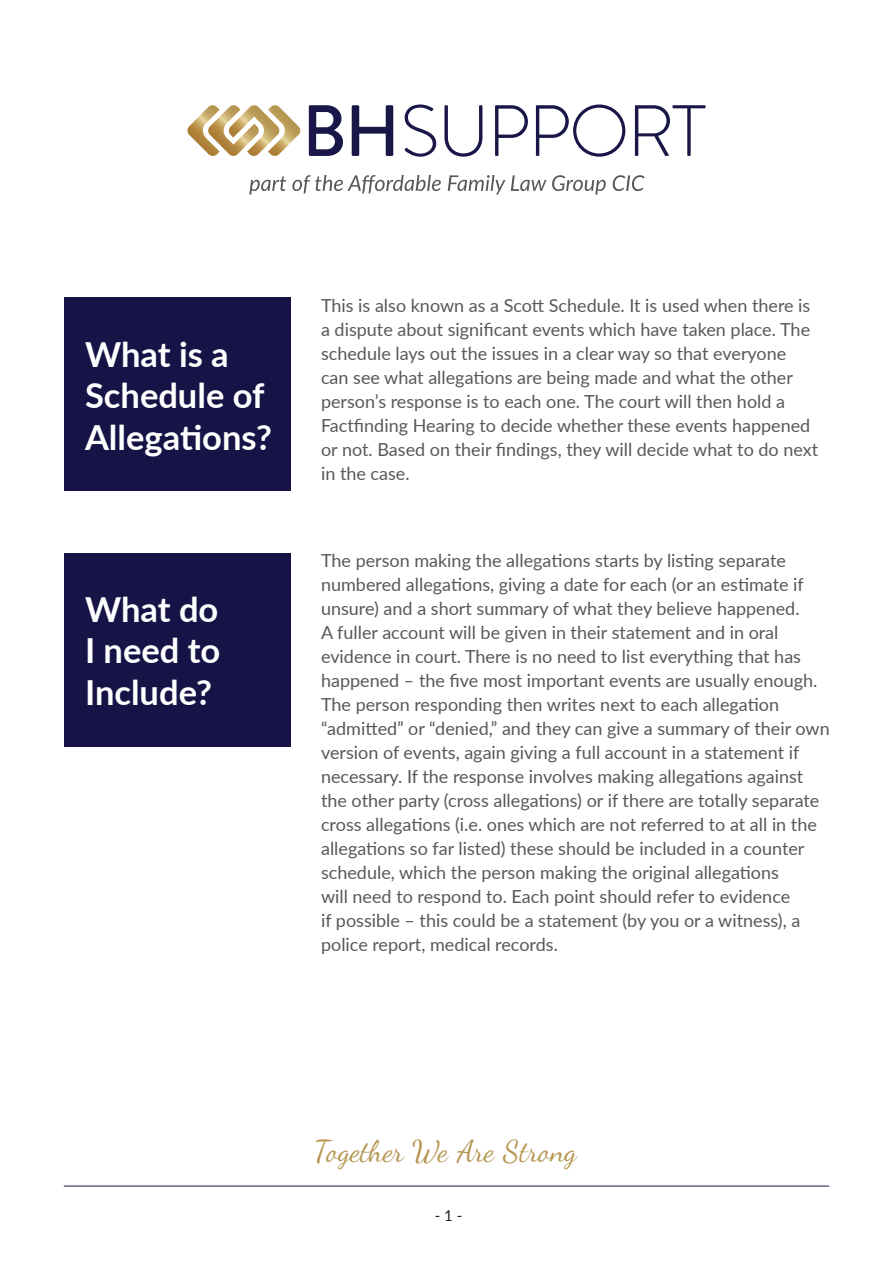
<style>
.page{position:relative;width:893px;height:1263px;background:#fff}
.page>*{position:absolute;margin:0;border:0;box-sizing:border-box;transform-origin:0 0}
.t1{font:700 34.5px/41.4px "Lato";color:#fff}
.t2{font:30px "Dancing Script OT";color:#b5954f}
.t3{font:18px/24px "Lato";color:#57585a}
.t4{font:15px "Lato";color:#231f20}
</style>
<div class="page">
<svg style="left:187px;top:105px;width:113px;height:51px"></svg>
<svg style="left:404px;top:104px;width:32px;height:53px"></svg>
<svg style="left:444px;top:105px;width:38px;height:52px"></svg>
<svg style="left:495px;top:105px;width:33px;height:51px"></svg>
<svg style="left:536px;top:104px;width:89px;height:53px"></svg>
<svg style="left:635px;top:105px;width:70px;height:51px"></svg>
<svg style="left:309px;top:105px;width:34px;height:51px"></svg>
<svg style="left:352px;top:105px;width:41px;height:51px"></svg>
<svg style="left:249px;top:175px;width:396px;height:20px"></svg>
<div style="left:64px;top:298px;width:227px;height:193px;background:#161347"></div>
<div style="left:64px;top:553px;width:227px;height:193px;background:#161347"></div>
<hr style="left:64px;top:1186px;width:765px;height:1px;background:#161347">
<p class="t1" style="left:85px;top:332px;width:145px">What is a</p>
<p class="t1" style="left:85px;top:373px;width:188px">Schedule of<br>Allegations?</p>
<p class="t1" style="left:85px;top:587px;width:137px;text-align:justify">What do I need to Include?</p>
<p class="t3" style="left:321px;top:293px;width:499px">This is also known as a Scott Schedule. It is used when there is a dispute about significant events which have taken place. The schedule lays out the issues in a clear way so that everyone can see what allegations are being made and what the other person’s response is to each one. The court will then hold a Factfinding Hearing to decide whether these events happened or not. Based on their findings, they will decide what to do next in the case.</p>
<p class="t3" style="left:321px;top:548px;width:510px">The person making the allegations starts by listing separate numbered allegations, giving a date for each (or an estimate if unsure) and a short summary of what they believe happened.<br>A fuller account will be given in their statement and in oral evidence in court. There is no need to list everything that has happened – the five most important events are usually enough.<br>The person responding then writes next to each allegation “admitted” or “denied,” and they can give a summary of their own version of events, again giving a full account in a statement if necessary. If the response involves making allegations against the other party (cross allegations) or if there are totally separate cross allegations (i.e. ones which are not referred to at all in the allegations so far listed) these should be included in a counter schedule, which the person making the original allegations<br>will need to respond to. Each point should refer to evidence<br>if possible – this could be a statement (by you or a witness), a police report, medical records.</p>
<p class="t2" style="left:316px;top:1133px;width:263px">Together We Are Strong</p>
<p class="t4" style="left:435px;top:1205px;width:29px">- 1 -</p>
</div>
